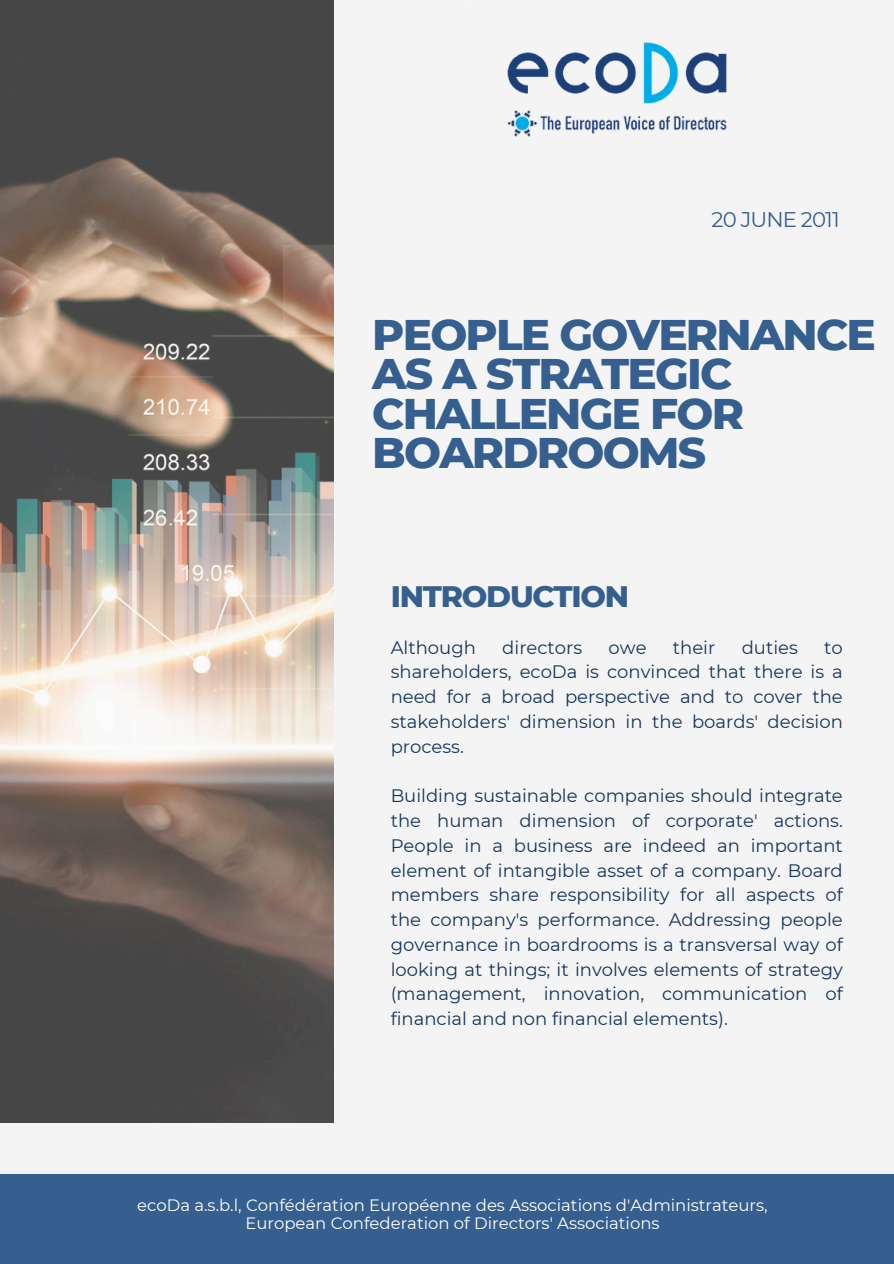
<style>
.page{position:relative;width:894px;height:1264px;background:#fff}
.page>*{position:absolute;margin:0;border:0;box-sizing:border-box;transform-origin:0 0}
.t1{font:800 43.65px/39.3px "Montserrat";letter-spacing:-.04em;color:#355f8f}
.t2{font:800 30.15px "Montserrat";letter-spacing:-.04em;color:#355f8f}
.t3{font:21.15px "Montserrat";letter-spacing:-.04em;color:#355f8f}
.t4{font:18px/24.8px "Montserrat";color:#15375e;text-align:justify}
.t5{font:16.5px "Montserrat";color:#fff}
</style>
<div class="page">
<div style="left:0;top:0;width:893px;height:1263px;background:#f4f4f4"></div>
<img style="left:0;top:0;width:333px;height:1122px">
<div style="left:0;top:1174px;width:893px;height:89px;background:#355f8f"></div>
<img style="left:507px;top:42px;width:220px;height:95px">
<p class="t3" style="left:711px;top:206px;width:129px">20 JUNE 2011</p>
<h3 class="t1" style="left:372px;top:314px;width:505px">PEOPLE GOVERNANCE<br>AS A STRATEGIC<br>CHALLENGE FOR<br>BOARDROOMS</h3>
<p class="t2" style="left:390px;top:578px;width:240px">INTRODUCTION</p>
<h1 class="t4" style="left:390px;top:635px;width:87px">Although</h1>
<h1 class="t4" style="left:502px;top:635px;width:81px">directors</h1>
<h1 class="t4" style="left:608px;top:635px;width:39px">owe</h1>
<h1 class="t4" style="left:672px;top:635px;width:44px">their</h1>
<h1 class="t4" style="left:741px;top:635px;width:58px">duties</h1>
<h1 class="t4" style="left:390px;top:635px;width:453px;text-indent:433px">to shareholders, ecoDa is convinced that there is a need for a broad perspective and to cover the stakeholders' dimension in the boards' decision process.</h1>
<h2 class="t4" style="left:390px;top:783px;width:453px">Building sustainable companies should integrate the human dimension of corporate' actions.<br>People in a business are indeed an important element of intangible asset of a company. Board members share responsibility for all aspects of the company's performance. Addressing people governance in boardrooms is a transversal way of looking at things; it involves elements of strategy (management, innovation, communication of financial and non financial elements).</h2>
<p class="t5" style="left:137px;top:1195px;width:632px">ecoDa a.s.b.l, Confédération Européenne des Associations d'Administrateurs,</p>
<p class="t5" style="left:245px;top:1213px;width:415px">European Confederation of Directors' Associations</p>
</div>
